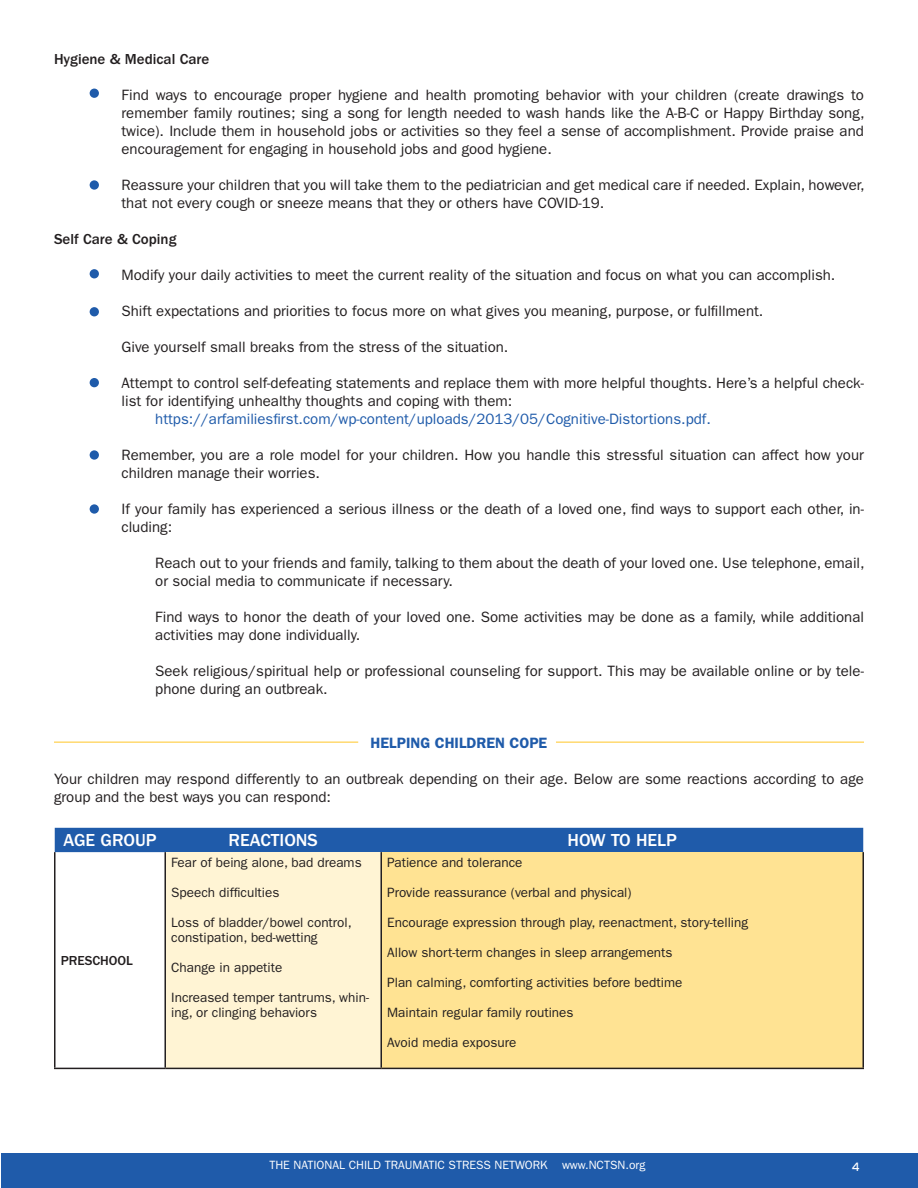
<style>
.page{position:relative;width:918px;height:1188px;background:#fff}
.page>*{position:absolute;margin:0;border:0;box-sizing:border-box;transform-origin:0 0}
.t1{font:500 18px "ITC Franklin Gothic Std";color:#fff}
.t2{font:15px/18px "ITC Franklin Gothic Std";color:#231f20}
.t3{font:15px "ITC Franklin Gothic Std";color:#1f5baa}
.t4{font:500 15px "ITC Franklin Gothic Std";color:#231f20}
.t5{font:600 15px "ITC Franklin Gothic Std";color:#1f5baa}
.t6{font:13.5px/15px "ITC Franklin Gothic Std";color:#231f20}
.t7{font:500 13.5px "ITC Franklin Gothic Std";color:#231f20}
.t8{font:12px "ITC Franklin Gothic Std";color:#fff}
.t9{font:12px "Interstate";color:#fff}
</style>
<div class="page">
<div style="left:1px;top:1153px;width:917px;height:35px;background:#1f5baa"></div>
<div style="left:55px;top:828px;width:808px;height:24px;background:#1f5baa"></div>
<div style="left:165px;top:852px;width:216px;height:216px;background:#fff4d4"></div>
<div style="left:381px;top:852px;width:482px;height:216px;background:#ffe393"></div>
<hr style="left:54px;top:852px;width:2px;height:216px;background:#231f20">
<hr style="left:164px;top:852px;width:2px;height:216px;background:#231f20">
<hr style="left:380px;top:852px;width:2px;height:216px;background:#231f20">
<hr style="left:862px;top:852px;width:2px;height:216px;background:#231f20">
<hr style="left:54px;top:1068px;width:111px;height:1px;background:#231f20">
<hr style="left:165px;top:1068px;width:216px;height:1px;background:#231f20">
<hr style="left:381px;top:1068px;width:483px;height:1px;background:#231f20">
<hr style="left:54px;top:742px;width:304px;height:1px;background:#ffc727">
<hr style="left:556px;top:742px;width:308px;height:1px;background:#ffc727">
<div style="left:90px;top:89px;width:9px;height:9px;background:#1f5baa;border-radius:50%"></div>
<div style="left:90px;top:180px;width:9px;height:10px;background:#1f5baa;border-radius:50%"></div>
<div style="left:90px;top:269px;width:9px;height:9px;background:#1f5baa;border-radius:50%"></div>
<div style="left:90px;top:307px;width:9px;height:9px;background:#1f5baa;border-radius:50%"></div>
<div style="left:90px;top:378px;width:9px;height:9px;background:#1f5baa;border-radius:50%"></div>
<div style="left:90px;top:450px;width:9px;height:10px;background:#1f5baa;border-radius:50%"></div>
<div style="left:90px;top:504px;width:9px;height:10px;background:#1f5baa;border-radius:50%"></div>
<p class="t4" style="left:54px;top:51px;width:157px">Hygiene &amp; Medical Care</p>
<p class="t2" style="left:122px;top:86px;width:745px;text-align:justify">Find ways to encourage proper hygiene and health promoting behavior with your children (create drawings to remember family routines; sing a song for length needed to wash hands like the A-B-C or Happy Birthday song, twice). Include them in household jobs or activities so they feel a sense of accomplishment. Provide praise and encouragement for engaging in household jobs and good hygiene.</p>
<p class="t2" style="left:122px;top:176px;width:745px">Reassure your children that you will take them to the pediatrician and get medical care if needed. Explain, however, that not every cough or sneeze means that they or others have COVID-19.</p>
<p class="t4" style="left:54px;top:231px;width:124px">Self Care &amp; Coping</p>
<p class="t2" style="left:122px;top:266px;width:715px">Modify your daily activities to meet the current reality of the situation and focus on what you can accomplish.</p>
<p class="t2" style="left:122px;top:302px;width:643px">Shift expectations and priorities to focus more on what gives you meaning, purpose, or fulfillment.</p>
<p class="t2" style="left:122px;top:338px;width:388px">Give yourself small breaks from the stress of the situation.</p>
<p class="t2" style="left:122px;top:374px;width:744px">Attempt to control self-defeating statements and replace them with more helpful thoughts. Here’s a helpful check&shy;list for identifying unhealthy thoughts and coping with them:</p>
<p class="t3" style="left:155px;top:411px;width:557px">https://arfamiliesfirst.com/wp-content/uploads/2013/05/Cognitive-Distortions.pdf.</p>
<p class="t2" style="left:122px;top:446px;width:744px">Remember, you are a role model for your children. How you handle this stressful situation can affect how your children manage their worries.</p>
<p class="t2" style="left:122px;top:500px;width:744px">If your family has experienced a serious illness or the death of a loved one, find ways to support each other, in&shy;cluding:</p>
<p class="t2" style="left:155px;top:554px;width:711px">Reach out to your friends and family, talking to them about the death of your loved one. Use telephone, email, or social media to communicate if necessary.</p>
<p class="t2" style="left:155px;top:608px;width:710px">Find ways to honor the death of your loved one. Some activities may be done as a family, while additional activities may done individually.</p>
<p class="t2" style="left:155px;top:662px;width:710px">Seek religious/spiritual help or professional counseling for support. This may be available online or by tele&shy;phone during an outbreak.</p>
<p class="t5" style="left:371px;top:734px;width:178px">HELPING CHILDREN COPE</p>
<p class="t2" style="left:54px;top:770px;width:811px">Your children may respond differently to an outbreak depending on their age. Below are some reactions according to age group and the best ways you can respond:</p>
<p class="t1" style="left:63px;top:830px;width:95px">AGE GROUP</p>
<p class="t1" style="left:229px;top:830px;width:91px">REACTIONS</p>
<p class="t1" style="left:567px;top:830px;width:111px">HOW TO HELP</p>
<p class="t7" style="left:61px;top:953px;width:74px">PRESCHOOL</p>
<p class="t6" style="left:171px;top:855px;width:192px">Fear of being alone, bad dreams</p>
<p class="t6" style="left:171px;top:885px;width:110px">Speech difficulties</p>
<p class="t6" style="left:171px;top:915px;width:182px">Loss of bladder/bowel control,</p>
<p class="t6" style="left:171px;top:930px;width:148px">constipation, bed-wetting</p>
<p class="t6" style="left:171px;top:960px;width:113px">Change in appetite</p>
<p class="t6" style="left:171px;top:990px;width:199px">Increased temper tantrums, whin&shy;ing, or clinging behaviors</p>
<p class="t6" style="left:387px;top:855px;width:137px">Patience and tolerance</p>
<p class="t6" style="left:387px;top:885px;width:246px">Provide reassurance (verbal and physical)</p>
<p class="t6" style="left:387px;top:915px;width:362px">Encourage expression through play, reenactment, story-telling</p>
<p class="t6" style="left:387px;top:945px;width:287px">Allow short-term changes in sleep arrangements</p>
<p class="t6" style="left:387px;top:975px;width:297px">Plan calming, comforting activities before bedtime</p>
<p class="t6" style="left:387px;top:1005px;width:188px">Maintain regular family routines</p>
<p class="t6" style="left:387px;top:1035px;width:131px">Avoid media exposure</p>
<p class="t8" style="left:269px;top:1158px;width:377px">THE NATIONAL CHILD TRAUMATIC STRESS NETWORK www.NCTSN.org</p>
<p class="t9" style="left:852px;top:1160px;width:10px">4</p>
</div>
